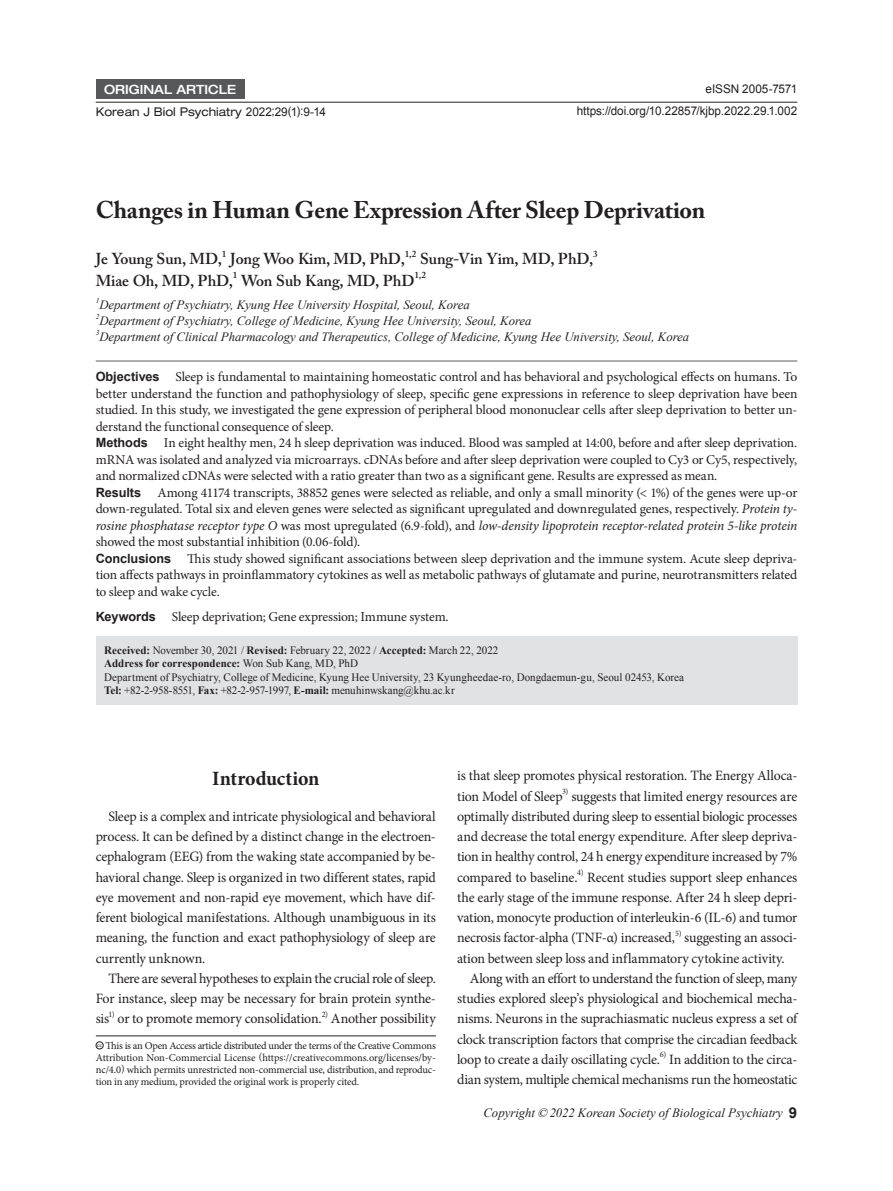
<style>
.page{position:relative;width:893px;height:1191px;background:#fff}
.page>*{position:absolute;margin:0;border:0;box-sizing:border-box;transform-origin:0 0}
.t1{font:700 24px "Adobe Caslon Pro";letter-spacing:-.01em;color:#231f20}
.t2{font:700 20.25px "Minion Pro";letter-spacing:-.005em;color:#231f20}
.t3{font:600 15.75px "Adobe Caslon Pro";letter-spacing:-.01em;color:#231f20}
.t4{font:14.25px/20.2px "Minion Pro";letter-spacing:-.015em;color:#231f20;text-align:justify}
.t5{font:13.5px/16.5px "Minion Pro";letter-spacing:-.01em;color:#231f20}
.t6{font:italic 12.75px "Times New Roman";color:#231f20}
.t7{font:500 expanded 12.75px "Helvetica Neue LT Std";color:#fff;scale:.96 1}
.t8{font:12px "Arial";letter-spacing:-.005em;color:#231f20}
.t9{font:expanded 12px "Helvetica Neue LT Std";color:#231f20;scale:.96 1}
.t10{font:11.25px/13.5px "Times New Roman";color:#231f20}
.t11{font:10.5px/12px "Minion Pro";letter-spacing:-.015em;color:#231f20;text-align:justify}
.t12{font:600 9.15px "Adobe Caslon Pro";color:#231f20}
.t13{font:8.25px "Minion Pro";color:#231f20}
.t14{font:italic 7.5px "Times New Roman";color:#231f20}
.s1{font-family:"Arial";font-stretch:normal}
.s2{font-family:"Arial";font-weight:700;font-size:12.75px}
.s3{font-family:"Arial";font-weight:700;font-size:12.75px;color:#fff}
.s4{font-style:italic}
.s5{font-weight:700}
.s6{font-family:"Arial";font-weight:700;font-style:normal;font-size:15px}
</style>
<div class="page">
<div style="left:96px;top:79px;width:148px;height:19px;background:#57585a"></div>
<hr style="left:96px;top:102px;width:701px;height:1px;background:#231f20">
<hr style="left:96px;top:360px;width:701px;height:1px;background:#6c6d70">
<div style="left:96px;top:636px;width:701px;height:68px;background:#e1e2e4"></div>
<hr style="left:96px;top:1035px;width:340px;height:1px;background:#231f20">
<div style="left:96px;top:1041px;width:7px;height:8px;border:1px solid #231f20;border-radius:50%"></div>
<p class="t7" style="left:104px;top:81px;width:139px">ORIGINAL ARTICLE</p>
<p class="t9" style="left:96px;top:104px;width:241px">Korean J Biol Psychiatry <span class="s1">2022;29(1):9-14</span></p>
<p class="t8" style="left:706px;top:81px;width:93px">eISSN 2005-7571</p>
<p class="t8" style="left:577px;top:103px;width:222px">https://doi.org/10.22857/kjbp.2022.29.1.002</p>
<h1 class="t1" style="left:96px;top:196px;width:611px">Changes in Human Gene Expression After Sleep Deprivation</h1>
<p class="t3" style="left:96px;top:249px;width:128px">Je Young Sun, MD,</p>
<p class="t12" style="left:222px;top:248px;width:6px">1</p>
<p class="t3" style="left:230px;top:249px;width:176px">Jong Woo Kim, MD, PhD,</p>
<p class="t12" style="left:405px;top:248px;width:13px">1,2</p>
<p class="t3" style="left:420px;top:249px;width:175px">Sung-Vin Yim, MD, PhD,</p>
<p class="t12" style="left:593px;top:248px;width:6px">3</p>
<p class="t3" style="left:96px;top:271px;width:139px">Miae Oh, MD, PhD,</p>
<p class="t12" style="left:233px;top:270px;width:6px">1</p>
<p class="t3" style="left:241px;top:271px;width:175px">Won Sub Kang, MD, PhD</p>
<p class="t12" style="left:414px;top:270px;width:13px">1,2</p>
<p class="t14" style="left:96px;top:295px;width:5px">1</p>
<p class="t6" style="left:99px;top:296px;width:372px">Department of Psychiatry, Kyung Hee University Hospital, Seoul, Korea</p>
<p class="t14" style="left:96px;top:311px;width:5px">2</p>
<p class="t6" style="left:99px;top:312px;width:434px">Department of Psychiatry, College of Medicine, Kyung Hee University, Seoul, Korea</p>
<p class="t14" style="left:96px;top:327px;width:5px">3</p>
<p class="t6" style="left:99px;top:328px;width:591px">Department of Clinical Pharmacology and Therapeutics, College of Medicine, Kyung Hee University, Seoul, Korea</p>
<p class="t5" style="left:96px;top:369px;width:703px"><span class="s2">Objectives</span><span class="s3">ZZ</span>Sleep is fundamental to maintaining homeostatic control and has behavioral and psychological effects on humans. To better understand the function and pathophysiology of sleep, specific gene expressions in reference to sleep deprivation have been studied. In this study, we investigated the gene expression of peripheral blood mononuclear cells after sleep deprivation to better un&shy;derstand the functional consequence of sleep.<br><span class="s2">Methods</span><span class="s3">ZZ</span>In eight healthy men, 24 h sleep deprivation was induced. Blood was sampled at 14:00, before and after sleep deprivation. mRNA was isolated and analyzed via microarrays. cDNAs before and after sleep deprivation were coupled to Cy3 or Cy5, respectively, and normalized cDNAs were selected with a ratio greater than two as a significant gene. Results are expressed as mean.<br><span class="s2">Results</span><span class="s3">ZZ</span>Among 41174 transcripts, 38852 genes were selected as reliable, and only a small minority (&lt; 1%) of the genes were up-or down-regulated. Total six and eleven genes were selected as significant upregulated and downregulated genes, respectively. <span class="s4">Protein ty&shy;rosine phosphatase receptor type O</span> was most upregulated (6.9-fold), and <span class="s4">low-density lipoprotein receptor-related protein 5-like protein </span>showed the most substantial inhibition (0.06-fold).<br><span class="s2">Conclusions</span><span class="s3">ZZ</span>This study showed significant associations between sleep deprivation and the immune system. Acute sleep depriva&shy;tion affects pathways in proinflammatory cytokines as well as metabolic pathways of glutamate and purine, neurotransmitters related to sleep and wake cycle.</p>
<p class="t5" style="left:96px;top:608px;width:354px"><span class="s2">Keywords</span><span class="s3">ZZ</span>Sleep deprivation; Gene expression; Immune system.</p>
<p class="t10" style="left:104px;top:643px;width:581px"><span class="s5">Received:</span> November 30, 2021 / <span class="s5">Revised:</span> February 22, 2022 / <span class="s5">Accepted:</span> March 22, 2022<br><span class="s5">Address for correspondence:</span> Won Sub Kang, MD, PhD<br>Department of Psychiatry, College of Medicine, Kyung Hee University, 23 Kyungheedae-ro, Dongdaemun-gu, Seoul 02453, Korea <span class="s5">Tel:</span> +82-2-958-8551, <span class="s5">Fax:</span> +82-2-957-1997, <span class="s5">E-mail:</span> menuhinwskang@khu.ac.kr</p>
<h2 class="t2" style="left:212px;top:764px;width:109px">Introduction</h2>
<p class="t4" style="left:96px;top:806px;width:342px;text-indent:13px">Sleep is a complex and intricate physiological and behavioral process. It can be defined by a distinct change in the electroen&shy;cephalogram (EEG) from the waking state accompanied by be&shy;havioral change. Sleep is organized in two different states, rapid eye movement and non-rapid eye movement, which have dif&shy;ferent biological manifestations. Although unambiguous in its meaning, the function and exact pathophysiology of sleep are currently unknown.</p>
<p class="t4" style="left:96px;top:968px;width:342px;text-indent:13px">There are several hypotheses to explain the crucial role of sleep.<br>For instance, sleep may be necessary for brain protein synthe&shy;sis</p>
<p class="t13" style="left:109px;top:1008px;width:8px">1)</p>
<p class="t4" style="left:118px;top:1008px;width:206px">or to promote memory consolidation.</p>
<p class="t13" style="left:322px;top:1008px;width:8px">2)</p>
<p class="t4" style="left:331px;top:1008px;width:106px">Another possibility</p>
<p class="t11" style="left:96px;top:1039px;width:342px"><sup>cc</sup> This is an Open Access article distributed under the terms of the Creative Commons Attribution Non-Commercial License (https://creativecommons.org/licenses/by&shy;nc/4.0) which permits unrestricted non-commercial use, distribution, and reproduc&shy;tion in any medium, provided the original work is properly cited.</p>
<p class="t4" style="left:457px;top:765px;width:342px">is that sleep promotes physical restoration. The Energy Alloca&shy;tion Model of Sleep</p>
<p class="t13" style="left:562px;top:785px;width:8px">3)</p>
<p class="t4" style="left:457px;top:786px;width:342px;text-indent:114px">suggests that limited energy resources are optimally distributed during sleep to essential biologic processes and decrease the total energy expenditure. After sleep depriva&shy;tion in healthy control, 24 h energy expenditure increased by 7% compared to baseline.</p>
<p class="t13" style="left:577px;top:866px;width:8px">4)</p>
<p class="t4" style="left:457px;top:867px;width:342px;text-indent:130px">Recent studies support sleep enhances the early stage of the immune response. After 24 h sleep depri&shy;vation, monocyte production of interleukin-6 (IL-6) and tumor necrosis factor-alpha (TNF-α) increased,</p>
<p class="t13" style="left:675px;top:927px;width:8px">5)</p>
<p class="t4" style="left:684px;top:927px;width:115px">suggesting an associ-</p>
<p class="t4" style="left:457px;top:948px;width:329px">ation between sleep loss and inflammatory cytokine activity.</p>
<p class="t4" style="left:470px;top:968px;width:329px">Along with an effort to understand the function of sleep, many</p>
<p class="t4" style="left:457px;top:988px;width:342px">studies explored sleep’s physiological and biochemical mecha-</p>
<p class="t4" style="left:457px;top:1008px;width:342px">nisms. Neurons in the suprachiasmatic nucleus express a set of</p>
<p class="t4" style="left:457px;top:1029px;width:342px">clock transcription factors that comprise the circadian feedback</p>
<p class="t4" style="left:457px;top:1049px;width:204px">loop to create a daily oscillating cycle.</p>
<p class="t13" style="left:660px;top:1049px;width:8px">6)</p>
<p class="t4" style="left:457px;top:1049px;width:342px;text-align:right">In addition to the circa-<br>dian system, multiple chemical mechanisms run the homeostatic</p>
<p class="t6" style="left:483px;top:1104px;width:315px">Copyright © 2022 Korean Society of Biological Psychiatry <span class="s6">9</span></p>
</div>
